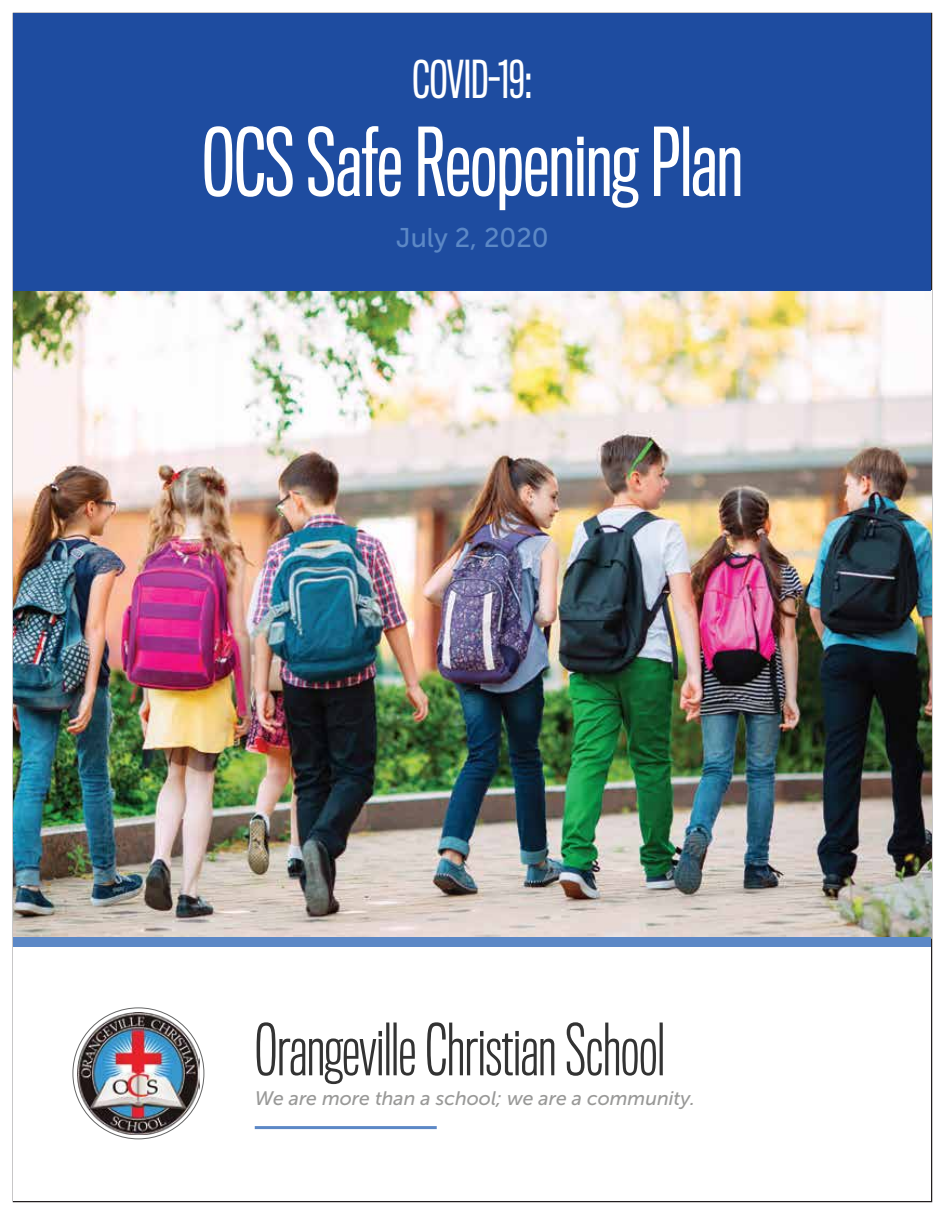
<style>
.page{position:relative;width:945px;height:1215px;background:#fff}
.page>*{position:absolute;margin:0;border:0;box-sizing:border-box;transform-origin:0 0}
.t1{font:87px "Titling Gothic FB Comp";color:#fff}
.t2{font:300 66px "Titling Gothic FB Comp";color:#333}
.t3{font:48px "Titling Gothic FB Comp";color:#fff}
.t4{font:27px "Museo Sans 500";color:#5c88c6}
.t5{font:italic 19.5px "Museo Sans 500";color:#999998}
</style>
<div class="page">
<img style="left:14px;top:291px;width:918px;height:646px">
<div style="left:14px;top:14px;width:918px;height:277px;background:#1e4ca0"></div>
<div style="left:14px;top:937px;width:918px;height:10px;background:#5c88c6"></div>
<hr style="left:255px;top:1126px;width:182px;height:3px;background:#5c88c6">
<img style="left:77px;top:1012px;width:122px;height:122px">
<h3 class="t3" style="left:412px;top:52px;width:122px">COVID-19:</h3>
<h1 class="t1" style="left:202px;top:112px;width:542px">OCS Safe Reopening Plan</h1>
<h3 class="t4" style="left:396px;top:223px;width:154px">July 2, 2020</h3>
<h2 class="t2" style="left:255px;top:1012px;width:411px">Orangeville Christian School</h2>
<p class="t5" style="left:255px;top:1088px;width:442px">We are more than a school; we are a community.</p>
</div>
